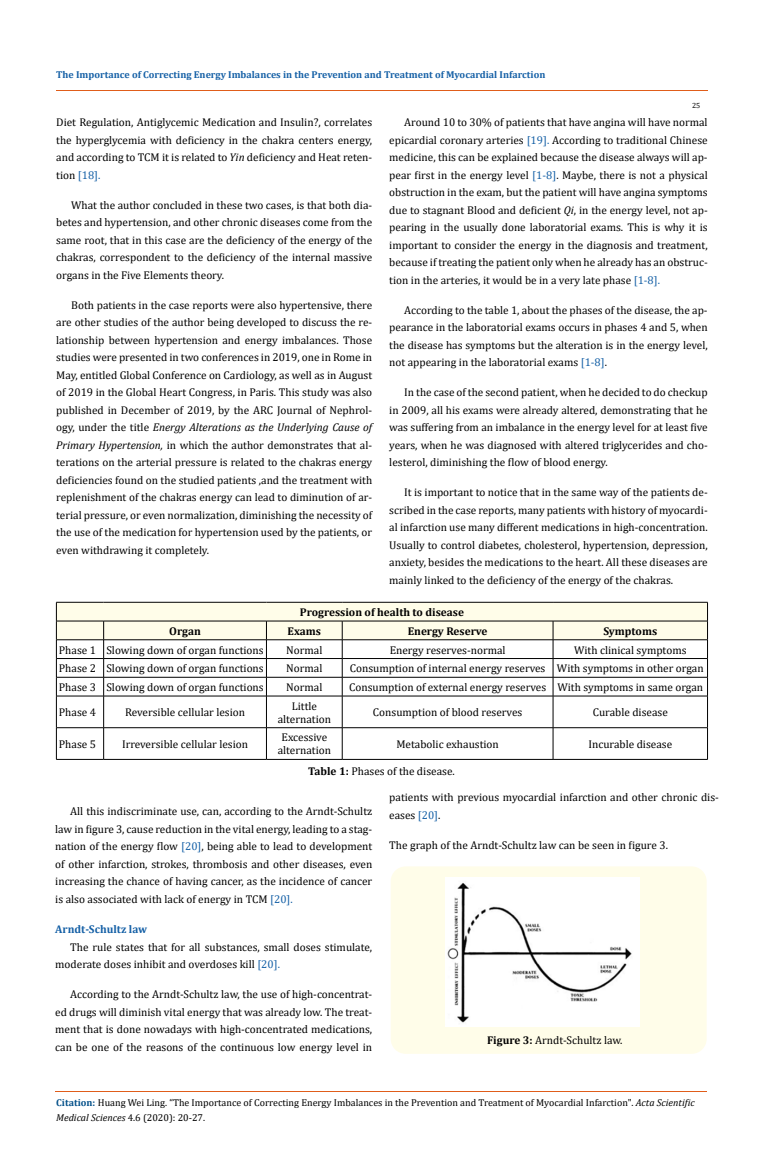
<style>
.page{position:relative;width:764px;height:1170px;background:#fff}
.page>*{position:absolute;margin:0;border:0;box-sizing:border-box;transform-origin:0 0}
.t1{font:11.25px/17.5px "Cambria";color:#000;text-align:justify}
.t2{font:700 11.25px "Cambria";color:#000}
.t3{font:700 11.25px "Cambria";color:#1560a6}
.t4{font:10px/15px "Cambria";color:#000}
.t5{font:700 10px "Cambria";color:#1560a6}
.t6{font:7.5px "Cambria";color:#000}
.s1{font-style:italic}
.s2{color:#1560a6}
.s3{font-weight:700}
.s4{font-weight:700;color:#035089}
</style>
<div class="page">
<hr style="left:56px;top:91px;width:651px;height:1px;background:#e05d1a">
<svg style="left:56px;top:602px;width:652px;height:94px"></svg>
<hr style="left:56px;top:696px;width:48px;height:1px;background:#000">
<hr style="left:56px;top:696px;width:1px;height:32px;background:#000">
<hr style="left:104px;top:696px;width:162px;height:1px;background:#000">
<hr style="left:103px;top:696px;width:1px;height:32px;background:#000">
<hr style="left:266px;top:696px;width:76px;height:1px;background:#000">
<hr style="left:266px;top:696px;width:1px;height:32px;background:#000">
<hr style="left:342px;top:696px;width:211px;height:1px;background:#000">
<hr style="left:342px;top:696px;width:1px;height:32px;background:#000">
<hr style="left:553px;top:696px;width:154px;height:1px;background:#000">
<hr style="left:553px;top:696px;width:1px;height:32px;background:#000">
<hr style="left:707px;top:696px;width:1px;height:32px;background:#000">
<hr style="left:56px;top:728px;width:48px;height:1px;background:#000">
<hr style="left:56px;top:728px;width:1px;height:31px;background:#000">
<hr style="left:104px;top:728px;width:162px;height:1px;background:#000">
<hr style="left:103px;top:728px;width:1px;height:31px;background:#000">
<hr style="left:266px;top:728px;width:76px;height:1px;background:#000">
<hr style="left:266px;top:728px;width:1px;height:31px;background:#000">
<hr style="left:342px;top:728px;width:211px;height:1px;background:#000">
<hr style="left:342px;top:728px;width:1px;height:31px;background:#000">
<hr style="left:553px;top:728px;width:154px;height:1px;background:#000">
<hr style="left:553px;top:728px;width:1px;height:31px;background:#000">
<hr style="left:707px;top:728px;width:1px;height:31px;background:#000">
<hr style="left:56px;top:759px;width:48px;height:1px;background:#000">
<hr style="left:104px;top:759px;width:162px;height:1px;background:#000">
<hr style="left:266px;top:759px;width:76px;height:1px;background:#000">
<hr style="left:342px;top:759px;width:211px;height:1px;background:#000">
<hr style="left:553px;top:759px;width:154px;height:1px;background:#000">
<div style="left:391px;top:866px;width:315px;height:188px;background:#fffde9;border-radius:15px"></div>
<img style="left:445px;top:878px;width:194px;height:148px">
<hr style="left:55px;top:1092px;width:651px;height:1px;background:#e05d1a">
<p class="t5" style="left:56px;top:68px;width:491px">The Importance of Correcting Energy Imbalances in the Prevention and Treatment of Myocardial Infarction</p>
<p class="t6" style="left:692px;top:101px;width:10px">25</p>
<p class="t1" style="left:56px;top:114px;width:317px">Diet Regulation, Antiglycemic Medication and Insulin?, correlates the hyperglycemia with deficiency in the chakra centers energy, and according to TCM it is related to <span class="s1">Yin</span> deficiency and Heat reten&shy;tion <span class="s2">[18].</span></p>
<p class="t1" style="left:56px;top:196px;width:317px;text-indent:15px">What the author concluded in these two cases, is that both dia&shy;betes and hypertension, and other chronic diseases come from the same root, that in this case are the deficiency of the energy of the chakras, correspondent to the deficiency of the internal massive organs in the Five Elements theory.</p>
<p class="t1" style="left:56px;top:296px;width:317px;text-indent:15px">Both patients in the case reports were also hypertensive, there are other studies of the author being developed to discuss the re&shy;lationship between hypertension and energy imbalances. Those studies were presented in two conferences in 2019, one in Rome in May, entitled Global Conference on Cardiology, as well as in August of 2019 in the Global Heart Congress, in Paris. This study was also published in December of 2019, by the ARC Journal of Nephrol&shy;ogy, under the title <span class="s1">Energy Alterations as the Underlying Cause of Primary Hypertension,</span> in which the author demonstrates that al&shy;terations on the arterial pressure is related to the chakras energy deficiencies found on the studied patients ,and the treatment with replenishment of the chakras energy can lead to diminution of ar&shy;terial pressure, or even normalization, diminishing the necessity of the use of the medication for hypertension used by the patients, or even withdrawing it completely.</p>
<p class="t1" style="left:389px;top:114px;width:320px;text-indent:15px">Around 10 to 30% of patients that have angina will have normal epicardial coronary arteries <span class="s2">[19].</span> According to traditional Chinese medicine, this can be explained because the disease always will ap&shy;pear first in the energy level <span class="s2">[1-8]</span>. Maybe, there is not a physical obstruction in the exam, but the patient will have angina symptoms due to stagnant Blood and deficient <span class="s1">Qi</span>, in the energy level, not ap&shy;pearing in the usually done laboratorial exams. This is why it is important to consider the energy in the diagnosis and treatment, because if treating the patient only when he already has an obstruc&shy;tion in the arteries, it would be in a very late phase <span class="s2">[1-8].</span></p>
<p class="t1" style="left:389px;top:301px;width:320px;text-indent:15px">According to the table 1, about the phases of the disease, the ap&shy;pearance in the laboratorial exams occurs in phases 4 and 5, when the disease has symptoms but the alteration is in the energy level, not appearing in the laboratorial exams <span class="s2">[1-8]</span>.</p>
<p class="t1" style="left:389px;top:384px;width:320px;text-indent:15px">In the case of the second patient, when he decided to do checkup in 2009, all his exams were already altered, demonstrating that he was suffering from an imbalance in the energy level for at least five years, when he was diagnosed with altered triglycerides and cho&shy;lesterol, diminishing the flow of blood energy.</p>
<p class="t1" style="left:389px;top:484px;width:320px;text-indent:15px">It is important to notice that in the same way of the patients de&shy;scribed in the case reports, many patients with history of myocardi&shy;al infarction use many different medications in high-concentration.<br>Usually to control diabetes, cholesterol, hypertension, depression, anxiety, besides the medications to the heart. All these diseases are mainly linked to the deficiency of the energy of the chakras.</p>
<p class="t2" style="left:300px;top:604px;width:166px">Progression of health to disease</p>
<p class="t2" style="left:169px;top:623px;width:33px">Organ</p>
<p class="t2" style="left:288px;top:623px;width:35px">Exams</p>
<p class="t2" style="left:408px;top:623px;width:81px">Energy Reserve</p>
<p class="t2" style="left:603px;top:623px;width:55px">Symptoms</p>
<p class="t1" style="left:59px;top:641px;width:206px">Phase 1 Slowing down of organ functions</p>
<p class="t1" style="left:286px;top:641px;width:38px">Normal</p>
<p class="t1" style="left:390px;top:641px;width:117px">Energy reserves-normal</p>
<p class="t1" style="left:574px;top:641px;width:114px">With clinical symptoms</p>
<p class="t1" style="left:59px;top:660px;width:206px">Phase 2 Slowing down of organ functions</p>
<p class="t1" style="left:286px;top:660px;width:38px">Normal</p>
<p class="t1" style="left:350px;top:660px;width:355px">Consumption of internal energy reserves With symptoms in other organ</p>
<p class="t1" style="left:59px;top:678px;width:206px">Phase 3 Slowing down of organ functions</p>
<p class="t1" style="left:286px;top:678px;width:38px">Normal</p>
<p class="t1" style="left:349px;top:678px;width:355px">Consumption of external energy reserves With symptoms in same organ</p>
<p class="t1" style="left:59px;top:704px;width:39px">Phase 4</p>
<p class="t1" style="left:125px;top:704px;width:122px">Reversible cellular lesion</p>
<p class="t1" style="left:278px;top:699px;width:55px;line-height:12.9px;text-align:center">Little alternation</p>
<p class="t1" style="left:373px;top:704px;width:151px">Consumption of blood reserves</p>
<p class="t1" style="left:593px;top:704px;width:77px">Curable disease</p>
<p class="t1" style="left:59px;top:735px;width:39px">Phase 5</p>
<p class="t1" style="left:122px;top:735px;width:128px">Irreversible cellular lesion</p>
<p class="t1" style="left:278px;top:731px;width:55px;line-height:13px;text-align:center">Excessive alternation</p>
<p class="t1" style="left:396px;top:735px;width:104px">Metabolic exhaustion</p>
<p class="t1" style="left:588px;top:735px;width:85px">Incurable disease</p>
<p class="t1" style="left:308px;top:762px;width:148px"><span class="s3">Table 1:</span> Phases of the disease.</p>
<p class="t1" style="left:55px;top:803px;width:318px;text-indent:15px">All this indiscriminate use, can, according to the Arndt-Schultz law in figure 3, cause reduction in the vital energy, leading to a stag&shy;nation of the energy flow <span class="s2">[20]</span>, being able to lead to development of other infarction, strokes, thrombosis and other diseases, even increasing the chance of having cancer, as the incidence of cancer is also associated with lack of energy in TCM <span class="s2">[20].</span></p>
<p class="t3" style="left:55px;top:921px;width:93px">Arndt-Schultz law</p>
<p class="t1" style="left:55px;top:938px;width:318px;text-indent:15px">The rule states that for all substances, small doses stimulate, moderate doses inhibit and overdoses kill <span class="s2">[20].</span></p>
<p class="t1" style="left:55px;top:986px;width:318px;text-indent:15px">According to the Arndt-Schultz law, the use of high-concentrat&shy;ed drugs will diminish vital energy that was already low. The treat&shy;ment that is done nowadays with high-concentrated medications, can be one of the reasons of the continuous low energy level in</p>
<p class="t1" style="left:389px;top:789px;width:331px">patients with previous myocardial infarction and other chronic dis&shy;eases <span class="s2">[20]</span>.</p>
<p class="t1" style="left:389px;top:836px;width:280px">The graph of the Arndt-Schultz law can be seen in figure 3.</p>
<p class="t1" style="left:487px;top:1031px;width:137px"><span class="s3">Figure 3:</span> Arndt-Schultz law.</p>
<p class="t4" style="left:56px;top:1095px;width:640px"><span class="s4">Citation:</span> Huang Wei Ling. “The Importance of Correcting Energy Imbalances in the Prevention and Treatment of Myocardial Infarction". <span class="s1">Acta Scientific<br>Medical Sciences</span> 4.6 (2020): 20-27.</p>
</div>
